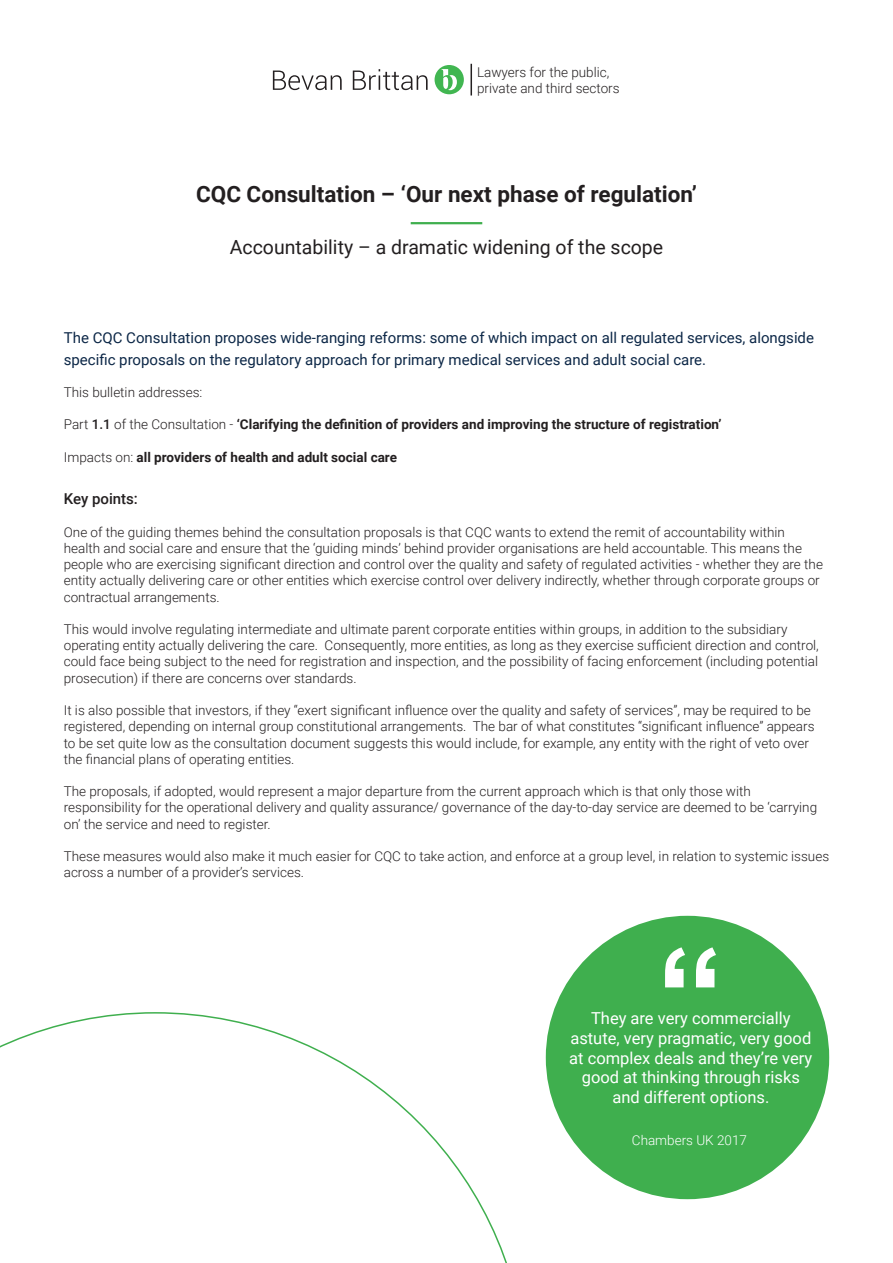
<style>
.page{position:relative;width:893px;height:1263px;background:#fff}
.page>*{position:absolute;margin:0;border:0;box-sizing:border-box;transform-origin:0 0}
.Title_refresh{font:700 135px "Arial";color:#fff}
.Title_refresh-2{font:700 22.5px "Roboto";color:#231f20}
.Title_refresh-3{font:19.5px "Roboto";color:#231f20}
.t1{font:16.5px/19.8px "Roboto";color:#fff;text-align:center}
.Intro_refresh{font:15px/21.6px "Roboto";color:#0c2747}
.Subheading_refresh{font:500 15px "Roboto";color:#231f20}
.t2{font:300 13.5px/16.2px "Roboto";color:#231f20}
.t3{font:700 13.5px "Roboto";color:#231f20}
.t4{font:300 13.5px "Roboto";color:#fff}
.s1{font-weight:300}
.s2{font-weight:500}
</style>
<div class="page">
<svg style="left:273px;top:71px;width:69px;height:19px"></svg>
<svg style="left:353px;top:69px;width:75px;height:21px"></svg>
<svg style="left:435px;top:65px;width:29px;height:29px"></svg>
<hr style="left:471px;top:64px;width:1px;height:31px;background:#231f20">
<hr style="left:411px;top:222px;width:71px;height:2px;background:#3faf4e">
<div style="left:546px;top:916px;width:283px;height:283px;background:#3faf4e;border-radius:50%"></div>
<svg style="left:0;top:1012px;width:507px;height:251px"></svg>
<p class="t2" style="left:477px;top:63px;width:144px">Lawyers for the public, private and third sectors</p>
<p class="Title_refresh-2" style="left:196px;top:178px;width:502px">CQC Consultation – ‘Our next phase of regulation’</p>
<p class="Title_refresh-3" style="left:230px;top:233px;width:435px">Accountability – a dramatic widening of the scope</p>
<p class="Intro_refresh" style="left:64px;top:326px;width:752px">The CQC Consultation proposes wide-ranging reforms: some of which impact on all regulated services, alongside specific proposals on the regulatory approach for primary medical services and adult social care.</p>
<p class="t2" style="left:64px;top:384px;width:140px">This bulletin addresses:</p>
<p class="t3" style="left:64px;top:415px;width:659px"><span class="s1">Part</span> <span class="s2">1.1</span> <span class="s1">of the Consultation -</span> ‘Clarifying the definition of providers and improving the structure of registration’</p>
<p class="t3" style="left:64px;top:447px;width:335px"><span class="s1">Impacts on:</span> all providers of health and adult social care</p>
<p class="Subheading_refresh" style="left:64px;top:489px;width:76px">Key points:</p>
<p class="t2" style="left:64px;top:523px;width:761px">One of the guiding themes behind the consultation proposals is that CQC wants to extend the remit of accountability within health and social care and ensure that the ‘guiding minds’ behind provider organisations are held accountable. This means the people who are exercising significant direction and control over the quality and safety of regulated activities - whether they are the entity actually delivering care or other entities which exercise control over delivery indirectly, whether through corporate groups or contractual arrangements.</p>
<p class="t2" style="left:64px;top:621px;width:757px">This would involve regulating intermediate and ultimate parent corporate entities within groups, in addition to the subsidiary operating entity actually delivering the care. Consequently, more entities, as long as they exercise sufficient direction and control, could face being subject to the need for registration and inspection, and the possibility of facing enforcement (including potential prosecution) if there are concerns over standards.</p>
<p class="t2" style="left:64px;top:702px;width:752px">It is also possible that investors, if they “exert significant influence over the quality and safety of services”, may be required to be registered, depending on internal group constitutional arrangements. The bar of what constitutes “significant influence” appears to be set quite low as the consultation document suggests this would include, for example, any entity with the right of veto over the financial plans of operating entities.</p>
<p class="t2" style="left:64px;top:783px;width:755px">The proposals, if adopted, would represent a major departure from the current approach which is that only those with responsibility for the operational delivery and quality assurance/ governance of the day-to-day service are deemed to be ‘carrying on’ the service and need to register.</p>
<p class="t2" style="left:64px;top:847px;width:767px">These measures would also make it much easier for CQC to take action, and enforce at a group level, in relation to systemic issues across a number of a provider’s services.</p>
<p class="Title_refresh" style="left:656px;top:907px;width:69px">“</p>
<p class="t1" style="left:569px;top:1008px;width:245px">They are very commercially astute, very pragmatic, very good at complex deals and they’re very good at thinking through risks and different options.</p>
<p class="t4" style="left:632px;top:1131px;width:117px">Chambers UK 2017</p>
</div>
